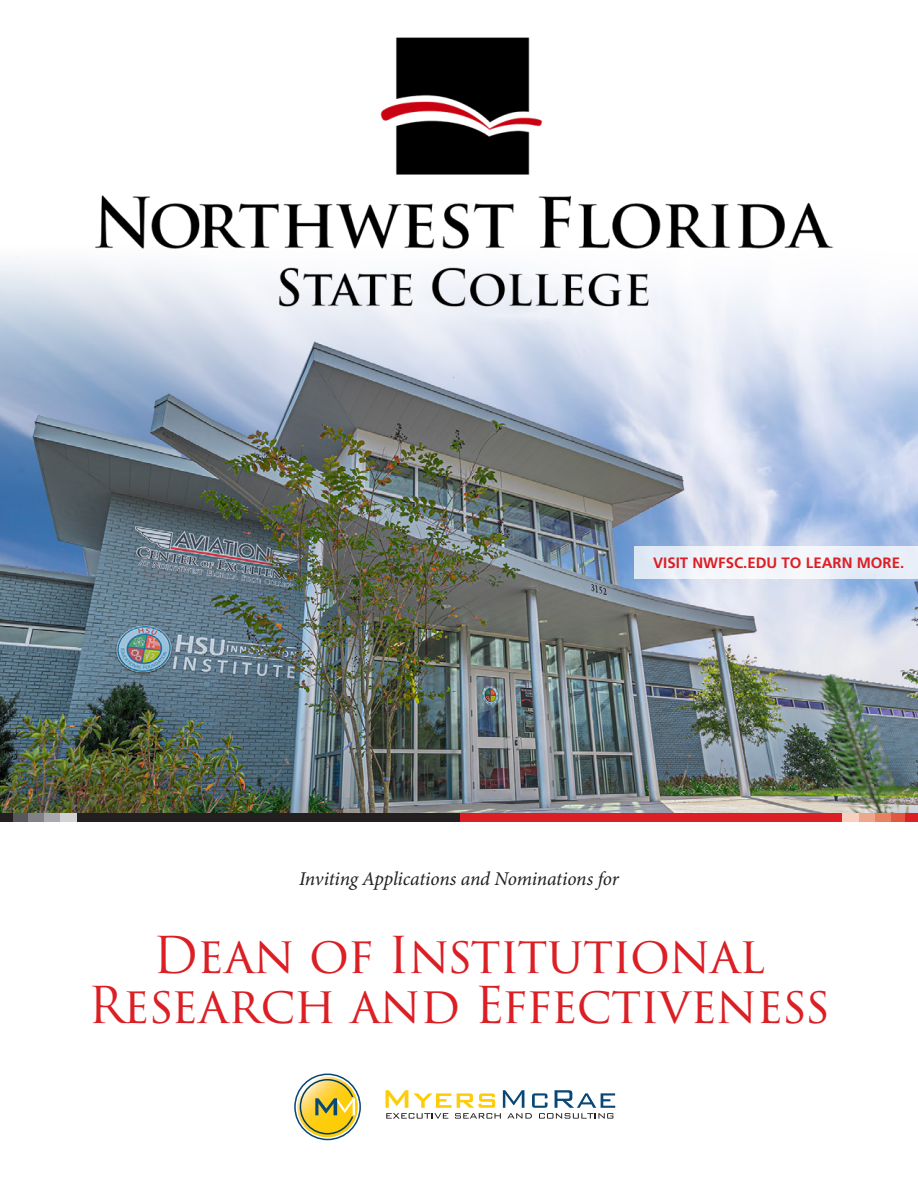
<style>
.page{position:relative;width:918px;height:1188px;background:#fff}
.page>*{position:absolute;margin:0;border:0;box-sizing:border-box;transform-origin:0 0}
.t1{font:49.5px/49.5px "Trajan Pro 3";letter-spacing:-.02em;color:#db1f25;text-align:center}
.t2{font:italic 19.5px "Minion Pro";letter-spacing:-.01em;color:#231f20}
.t3{font:700 15px "Frutiger LT Pro";color:#db1f25}
</style>
<div class="page">
<img style="left:0;top:257px;width:918px;height:556px">
<div style="left:0;top:813px;width:866px;height:9px;background:#231f20"></div>
<div style="left:14px;top:813px;width:60px;height:9px;background:#57585a"></div>
<div style="left:28px;top:813px;width:16px;height:9px;background:#808285"></div>
<div style="left:44px;top:813px;width:16px;height:9px;background:#a8a9ad"></div>
<div style="left:60px;top:813px;width:16px;height:9px;background:#d1d2d4"></div>
<div style="left:460px;top:813px;width:458px;height:9px;background:#db1f25"></div>
<div style="left:845px;top:813px;width:60px;height:9px;background:#e15840"></div>
<div style="left:874px;top:813px;width:17px;height:9px;background:#e88064"></div>
<div style="left:858px;top:813px;width:16px;height:9px;background:#eea68d"></div>
<div style="left:842px;top:813px;width:16px;height:9px;background:#f7d0c0"></div>
<svg style="left:634px;top:546px;width:284px;height:33px;fill:#ecf1f9"></svg>
<svg style="left:386px;top:1090px;width:229px;height:29px"></svg>
<svg style="left:294px;top:1074px;width:67px;height:66px"></svg>
<img style="left:94px;top:38px;width:740px;height:276px">
<p class="t3" style="left:653px;top:554px;width:252px">VISIT NWFSC.EDU TO LEARN MORE.</p>
<p class="t2" style="left:299px;top:867px;width:321px">Inviting Applications and Nominations for</p>
<p class="t1" style="left:88px;top:933px;width:744px">Dean of Institutional<br>Research and Effectiveness</p>
</div>
